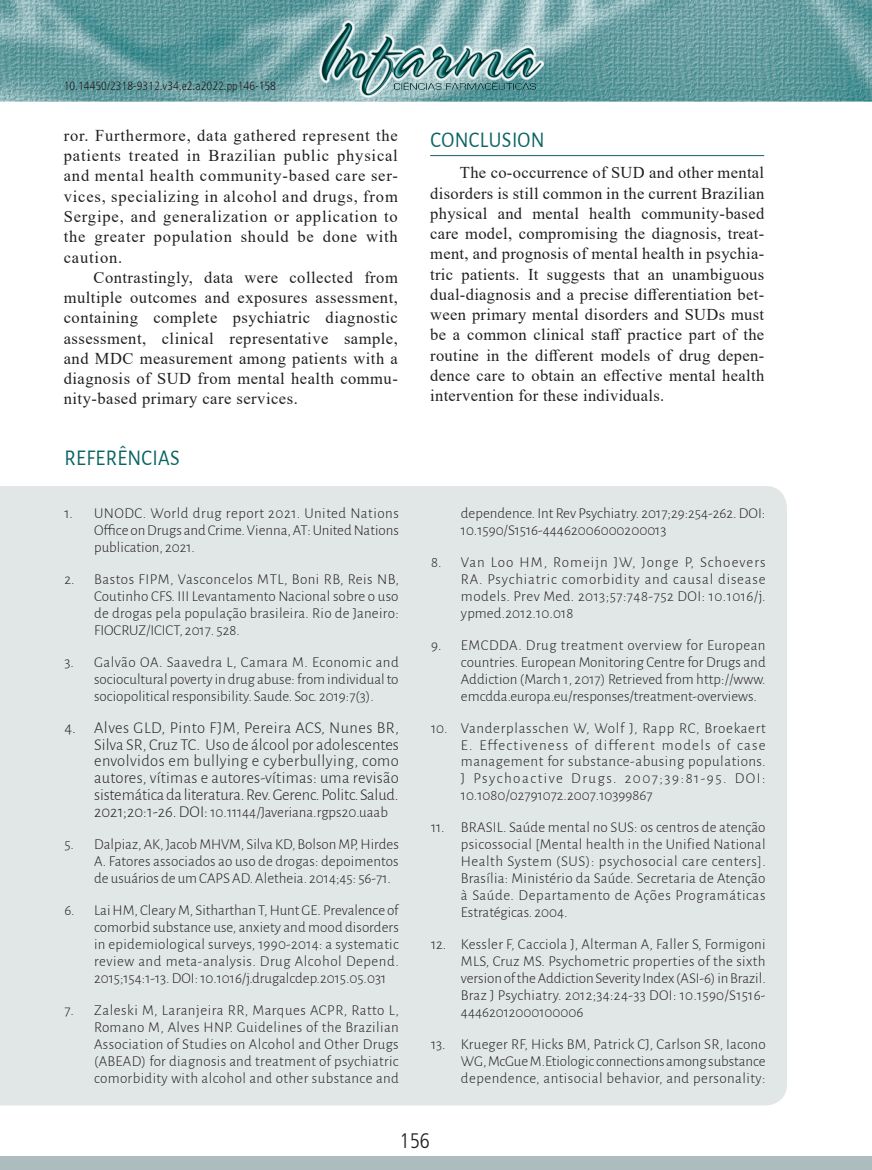
<style>
.page{position:relative;width:872px;height:1170px;background:#fff}
.page>*{position:absolute;margin:0;border:0;box-sizing:border-box;transform-origin:0 0}
.t1{font:22.5px "Alegreya Sans";letter-spacing:.02em;color:#0b6462;scale:.9 1}
.t2{font:300 condensed 21px "Frutiger LT Std";color:#231f20}
.t3{font:16.5px/20.2px "Times New Roman";letter-spacing:.03em;color:#231f20;text-align:justify}
.t4{font:300 16.5px/17px "Alegreya Sans";letter-spacing:-.005em;color:#231f20;text-align:justify}
.t5{font:300 15px/17px "Alegreya Sans";color:#231f20;text-align:justify}
.t6{font:300 condensed 12px "Frutiger LT Std";color:#231f20}
.s1{font-size:16.5px}
</style>
<div class="page">
<img style="left:0;top:0;width:871px;height:101px">
<div style="left:0;top:1155px;width:872px;height:14px;background:#adbdbf"></div>
<img style="left:319px;top:20px;width:225px;height:77px">
<div style="left:0;top:486px;width:787px;height:619px;background:#e1e6e6"></div>
<hr style="left:430px;top:155px;width:334px;height:1px;background:#0b6462">
<p class="t6" style="left:64px;top:79px;width:214px">10.14450/2318-9312.v34.e2.a2022.pp146-158</p>
<p class="t3" style="left:64px;top:125px;width:335px">ror. Furthermore, data gathered represent the patients treated in Brazilian public physical and mental health community-based care ser&shy;vices, specializing in alcohol and drugs, from Sergipe, and generalization or application to the greater population should be done with caution.</p>
<p class="t3" style="left:64px;top:266px;width:335px;text-indent:30px">Contrastingly, data were collected from multiple outcomes and exposures assessment, containing complete psychiatric diagnostic assessment, clinical representative sample, and MDC measurement among patients with a diagnosis of SUD from mental health commu&shy;nity-based primary care services.</p>
<h1 class="t1" style="left:65px;top:442px;width:130px">REFERÊNCIAS</h1>
<p class="t5" style="left:94px;top:504px;width:306px;text-indent:-30px">1. UNODC. World drug report 2021. United Nations Office onDrugs andCrime.Vienna,AT:UnitedNations publication, 2021.</p>
<p class="t5" style="left:94px;top:570px;width:306px;text-indent:-30px">2. Bastos FIPM, Vasconcelos MTL, Boni RB, Reis NB, Coutinho CFS. III Levantamento Nacional sobre o uso de drogas pela população brasileira. Rio de Janeiro:<br>FIOCRUZ/ICICT, 2017. 528.</p>
<p class="t5" style="left:94px;top:653px;width:306px;text-indent:-30px">3. Galvão OA. Saavedra L, Camara M. Economic and sociocultural poverty in drug abuse: from individual to sociopolitical responsibility. Saude. Soc. 2019:7(3).</p>
<p class="t4" style="left:94px;top:718px;width:306px;text-indent:-30px">4. Alves GLD, Pinto FJM, Pereira ACS, Nunes BR, Silva SR, Cruz TC. Uso de álcool por adolescentes envolvidos em bullying e cyberbullying, como autores, vítimas e autores-vítimas: uma revisão sistemática da literatura. Rev. Gerenc. Politc. Salud.</p>
<p class="t5" style="left:94px;top:803px;width:295px"><span class="s1">2021;20:1-26. DOI:</span> 10.11144/Javeriana.rgps20.uaab</p>
<p class="t5" style="left:94px;top:835px;width:306px;text-indent:-30px">5. Dalpiaz,AK,JacobMHVM, Silva KD, BolsonMP,Hirdes A. Fatores associados ao uso de drogas: depoimentos de usuários de um CAPS AD. Aletheia. 2014;45: 56-71.</p>
<p class="t5" style="left:94px;top:901px;width:306px;text-indent:-30px">6. Lai HM, Cleary M, Sitharthan T, Hunt GE. Prevalence of comorbid substance use, anxiety and mood disorders in epidemiological surveys, 1990-2014: a systematic review and meta-analysis. Drug Alcohol Depend.<br>2015;154:1-13.DOI:10.1016/j.drugalcdep.2015.05.031</p>
<p class="t5" style="left:94px;top:1000px;width:306px;text-indent:-30px">7. Zaleski M, Laranjeira RR, Marques ACPR, Ratto L, Romano M, Alves HNP. Guidelines of the Brazilian Association of Studies on Alcohol and Other Drugs (ABEAD) for diagnosis and treatment of psychiatric comorbidity with alcohol and other substance and</p>
<h1 class="t1" style="left:430px;top:125px;width:129px">CONCLUSION</h1>
<p class="t3" style="left:430px;top:162px;width:335px;text-indent:30px">The co-occurrence of SUD and other mental disorders is still common in the current Brazilian physical and mental health community-based care model, compromising the diagnosis, treat&shy;ment, and prognosis of mental health in psychia&shy;tric patients. It suggests that an unambiguous dual-diagnosis and a precise differentiation bet&shy;ween primary mental disorders and SUDs must be a common clinical staff practice part of the routine in the different models of drug depen&shy;dence care to obtain an effective mental health intervention for these individuals.</p>
<p class="t5" style="left:461px;top:504px;width:306px">dependence. Int Rev Psychiatry. 2017;29:254-262. DOI:<br>10.1590/S1516-44462006000200013</p>
<p class="t5" style="left:461px;top:553px;width:306px;text-indent:-30px">8. Van Loo HM, Romeijn JW, Jonge P, Schoevers RA. Psychiatric comorbidity and causal disease models. Prev Med. 2013;57:748-752 DOI: 10.1016/j. ypmed.2012.10.018</p>
<p class="t5" style="left:461px;top:636px;width:306px;text-indent:-30px">9. EMCDDA. Drug treatment overview for European countries. European Monitoring Centre for Drugs and Addiction (March 1, 2017) Retrieved from http://www. emcdda.europa.eu/responses/treatment-overviews.</p>
<p class="t5" style="left:461px;top:718px;width:306px;text-indent:-30px">10. Vanderplasschen W, Wolf J, Rapp RC, Broekaert E. Effectiveness of different models of case management for substance-abusing populations.<br>J Psychoactive Drugs. 2007;39:81-95. DOI:<br>10.1080/02791072.2007.10399867</p>
<p class="t5" style="left:461px;top:818px;width:306px;text-indent:-30px">11. BRASIL. Saúde mental no SUS: os centros de atenção psicossocial [Mental health in the Unified National Health System (SUS): psychosocial care centers].<br>Brasília: Ministério da Saúde. Secretaria de Atenção à Saúde. Departamento de Ações Programáticas Estratégicas. 2004.</p>
<p class="t5" style="left:461px;top:934px;width:306px;text-indent:-30px">12. Kessler F, Cacciola J, Alterman A, Faller S, Formigoni MLS, Cruz MS. Psychometric properties of the sixth version of the Addiction Severity Index (ASI-6) in Brazil.<br>Braz J Psychiatry. 2012;34:24-33 DOI: 10.1590/S1516- 44462012000100006</p>
<p class="t5" style="left:461px;top:1034px;width:306px;text-indent:-30px">13. Krueger RF, Hicks BM, Patrick CJ, Carlson SR, Iacono WG, McGue M.Etiologic connections among substance dependence, antisocial behavior, and personality:</p>
<h2 class="t2" style="left:399px;top:1128px;width:32px">156</h2>
</div>
